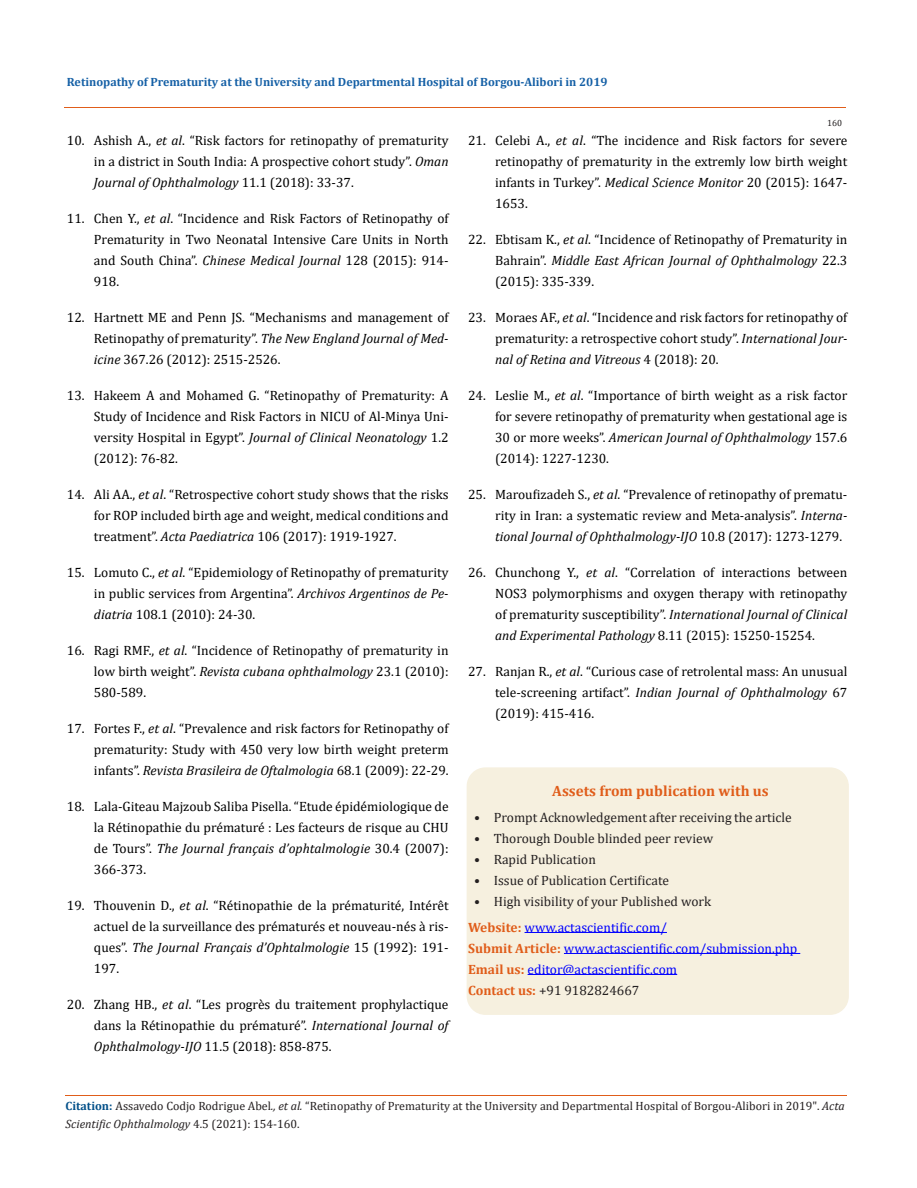
<style>
.page{position:relative;width:917px;height:1188px;background:#fff}
.page>*{position:absolute;margin:0;border:0;box-sizing:border-box;transform-origin:0 0}
.t1{font:700 15px "Cambria";color:#e05d1a}
.t2{font:13.5px/21px "Cambria";color:#000;text-align:justify}
.t3{font:13.5px "Cambria";color:#231f20}
.t4{font:13.5px "Cambria";color:#00f}
.t5{font:12px/18px "Cambria";color:#231f20}
.t6{font:700 12px "Cambria";color:#1560a6}
.t7{font:9px "Cambria";color:#231f20}
.s1{font-style:italic}
.s2{font-weight:700;color:#e05d1a}
.s3{font-weight:700;color:#035089}
</style>
<div class="page">
<div style="left:467px;top:768px;width:381px;height:246px;background:#f6f0df;border-radius:18px"></div>
<div style="left:466px;top:767px;width:382px;height:248px;border:2px solid #f6f0df;border-radius:18px"></div>
<hr style="left:524px;top:932px;width:143px;height:1px;background:#00f">
<hr style="left:564px;top:953px;width:236px;height:1px;background:#00f">
<hr style="left:527px;top:974px;width:150px;height:1px;background:#00f">
<hr style="left:64px;top:108px;width:781px;height:1px;background:#e05d1a">
<hr style="left:65px;top:1095px;width:782px;height:1px;background:#e05d1a">
<p class="t6" style="left:67px;top:73px;width:542px">Retinopathy of Prematurity at the University and Departmental Hospital of Borgou-Alibori in 2019</p>
<p class="t7" style="left:827px;top:118px;width:16px">160</p>
<p class="t2" style="left:94px;top:130px;width:356px;text-indent:-27px">10. Ashish A., <span class="s1">et al</span>. “Risk factors for retinopathy of prematurity in a district in South India: A prospective cohort study”. <span class="s1">Oman Journal of Ophthalmology</span> 11.1 (2018): 33-37.</p>
<p class="t2" style="left:94px;top:208px;width:356px;text-indent:-27px">11. Chen Y., <span class="s1">et al</span>. “Incidence and Risk Factors of Retinopathy of Prematurity in Two Neonatal Intensive Care Units in North and South China”. <span class="s1">Chinese Medical Journal</span> 128 (2015): 914- 918.</p>
<p class="t2" style="left:94px;top:307px;width:356px;text-indent:-27px">12. Hartnett ME and Penn JS. “Mechanisms and management of Retinopathy of prematurity”. <span class="s1">The New England Journal of Med&shy;icine</span> 367.26 (2012): 2515-2526.</p>
<p class="t2" style="left:94px;top:385px;width:356px;text-indent:-27px">13. Hakeem A and Mohamed G. “Retinopathy of Prematurity: A Study of Incidence and Risk Factors in NICU of Al-Minya Uni&shy;versity Hospital in Egypt”. <span class="s1">Journal of Clinical Neonatology</span> 1.2 (2012): 76-82.</p>
<p class="t2" style="left:94px;top:484px;width:356px;text-indent:-27px">14. Ali AA., <span class="s1">et al</span>. “Retrospective cohort study shows that the risks for ROP included birth age and weight, medical conditions and treatment”. <span class="s1">Acta Paediatrica</span> 106 (2017): 1919-1927.</p>
<p class="t2" style="left:94px;top:562px;width:356px;text-indent:-27px">15. Lomuto C., <span class="s1">et al</span>. “Epidemiology of Retinopathy of prematurity in public services from Argentina”. <span class="s1">Archivos Argentinos de Pe&shy;diatria</span> 108.1 (2010): 24-30.</p>
<p class="t2" style="left:94px;top:640px;width:356px;text-indent:-27px">16. Ragi RMF., <span class="s1">et al</span>. “Incidence of Retinopathy of prematurity in low birth weight”. <span class="s1">Revista cubana ophthalmology</span> 23.1 (2010):<br>580-589.</p>
<p class="t2" style="left:94px;top:718px;width:356px;text-indent:-27px">17. Fortes F., <span class="s1">et al</span>. “Prevalence and risk factors for Retinopathy of prematurity: Study with 450 very low birth weight preterm infants”. <span class="s1">Revista Brasileira de Oftalmologia</span> 68.1 (2009): 22-29.</p>
<p class="t2" style="left:94px;top:796px;width:356px;text-indent:-27px">18. Lala-Giteau Majzoub Saliba Pisella. “Etude épidémiologique de la Rétinopathie du prématuré : Les facteurs de risque au CHU de Tours”. <span class="s1">The Journal français d’ophtalmologie</span> 30.4 (2007):<br>366-373.</p>
<p class="t2" style="left:94px;top:895px;width:356px;text-indent:-27px">19. Thouvenin D., <span class="s1">et al</span>. “Rétinopathie de la prématurité, Intérêt actuel de la surveillance des prématurés et nouveau-nés à ris&shy;ques”. <span class="s1">The Journal Français d’Ophtalmologie</span> 15 (1992): 191- 197.</p>
<p class="t2" style="left:94px;top:994px;width:356px;text-indent:-27px">20. Zhang HB., <span class="s1">et al</span>. “Les progrès du traitement prophylactique dans la Rétinopathie du prématuré”. <span class="s1">International Journal of Ophthalmology-IJO</span> 11.5 (2018): 858-875.</p>
<p class="t2" style="left:495px;top:130px;width:354px;text-indent:-27px">21. Celebi A., <span class="s1">et al</span>. “The incidence and Risk factors for severe retinopathy of prematurity in the extremly low birth weight infants in Turkey”. <span class="s1">Medical Science Monitor</span> 20 (2015): 1647- 1653.</p>
<p class="t2" style="left:495px;top:229px;width:354px;text-indent:-27px">22. Ebtisam K., <span class="s1">et al</span>. “Incidence of Retinopathy of Prematurity in Bahrain”. <span class="s1">Middle East African Journal of Ophthalmology</span> 22.3 (2015): 335-339.</p>
<p class="t2" style="left:495px;top:307px;width:354px;text-indent:-27px">23. Moraes AF., <span class="s1">et al</span>. “Incidence and risk factors for retinopathy of prematurity: a retrospective cohort study”. <span class="s1">International Jour&shy;nal of Retina and Vitreous</span> 4 (2018): 20.</p>
<p class="t2" style="left:495px;top:385px;width:354px;text-indent:-27px">24. Leslie M., <span class="s1">et al</span>. “Importance of birth weight as a risk factor for severe retinopathy of prematurity when gestational age is 30 or more weeks”. <span class="s1">American Journal of Ophthalmology</span> 157.6 (2014): 1227-1230.</p>
<p class="t2" style="left:495px;top:484px;width:354px;text-indent:-27px">25. Maroufizadeh S., <span class="s1">et al</span>. “Prevalence of retinopathy of prematu&shy;rity in Iran: a systematic review and Meta-analysis”. <span class="s1">Interna&shy;tional Journal of Ophthalmology-IJO</span> 10.8 (2017): 1273-1279.</p>
<p class="t2" style="left:495px;top:562px;width:354px;text-indent:-27px">26. Chunchong Y., <span class="s1">et al</span>. “Correlation of interactions between NOS3 polymorphisms and oxygen therapy with retinopathy of prematurity susceptibility”. <span class="s1">International Journal of Clinical and Experimental Pathology</span> 8.11 (2015): 15250-15254.</p>
<p class="t2" style="left:495px;top:661px;width:354px;text-indent:-27px">27. Ranjan R., <span class="s1">et al</span>. “Curious case of retrolental mass: An unusual tele-screening artifact”. <span class="s1">Indian Journal of Ophthalmology</span> 67 (2019): 415-416.</p>
<p class="t1" style="left:552px;top:781px;width:218px">Assets from publication with us</p>
<p class="t3" style="left:474px;top:809px;width:319px">• Prompt Acknowledgement after receiving the article</p>
<p class="t3" style="left:474px;top:830px;width:240px">• Thorough Double blinded peer review</p>
<p class="t3" style="left:474px;top:851px;width:123px">• Rapid Publication</p>
<p class="t3" style="left:474px;top:872px;width:196px">• Issue of Publication Certificate</p>
<p class="t3" style="left:474px;top:893px;width:238px">• High visibility of your Published work</p>
<p class="t4" style="left:468px;top:919px;width:200px"><span class="s2">Website:</span> www.actascientific.com/</p>
<p class="t4" style="left:468px;top:940px;width:330px"><span class="s2">Submit Article:</span> www.actascientific.com/submission.php</p>
<p class="t4" style="left:468px;top:961px;width:210px"><span class="s2">Email us:</span> editor@actascientific.com</p>
<p class="t3" style="left:468px;top:982px;width:173px"><span class="s2">Contact us:</span> +91 9182824667</p>
<p class="t5" style="left:65px;top:1097px;width:780px"><span class="s3">Citation:</span> Assavedo Codjo Rodrigue Abel<span class="s1">., et al.</span> “Retinopathy of Prematurity at the University and Departmental Hospital of Borgou-Alibori in 2019". <span class="s1">Acta<br>Scientific Ophthalmology</span> 4.5 (2021): 154-160.</p>
</div>
